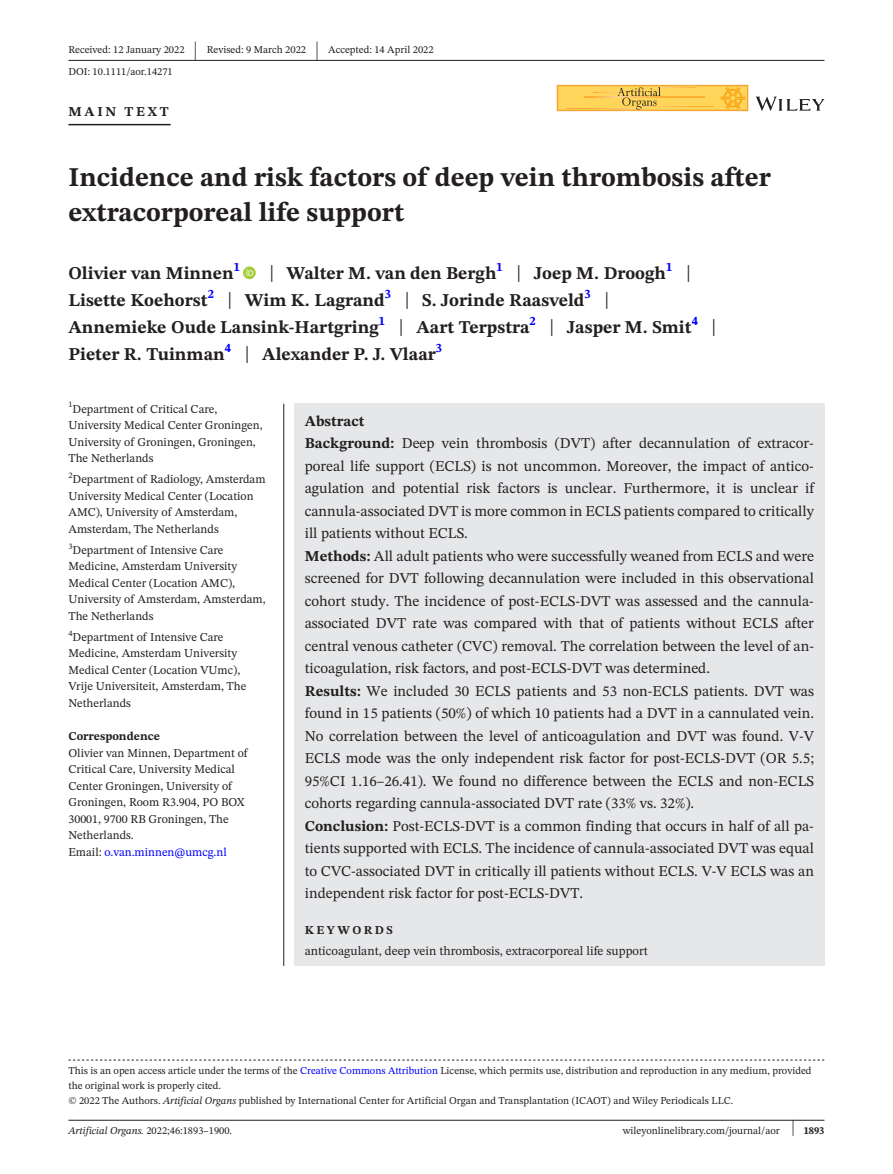
<style>
.page{position:relative;width:893px;height:1174px;background:#fff}
.page>*{position:absolute;margin:0;border:0;box-sizing:border-box;transform-origin:0 0}
.t1{font:700 27px/34.5px "STIX Two Text";color:#231f20}
.t2{font:25.65px "STIX Two Text";color:#231f20;scale:.49 1}
.t3{font:700 18px/27px "STIX Two Text";color:#231f20}
.t4{font:15px/22.5px "STIX Two Text";color:#231f20}
.t5{font:700 13.5px "STIX Two Text";letter-spacing:.2em;color:#231f20}
.t6{font:12.75px "STIX Two Text";color:#231f20}
.t7{font:12px/16.5px "STIX Two Text";color:#231f20}
.t8{font:700 12px "STIX Two Text";color:#231f20}
.t9{font:700 12px "STIX Two Text";letter-spacing:.2em;color:#231f20}
.t10{font:10.5px/15px "STIX Two Text";color:#231f20}
.s1{font-weight:400;font-size:23.4px}
.s2{color:#00f}
.s3{font-weight:700}
.s4{font-style:italic}
.s5{font-size:22.2px}
</style>
<div class="page">
<hr style="left:68px;top:1119px;width:756px;height:1px;background:#231f20">
<svg style="left:756px;top:97px;width:68px;height:14px"></svg>
<svg style="left:557px;top:85px;width:191px;height:26px;background:#f6c64f"></svg>
<hr style="left:68px;top:60px;width:756px;height:1px;background:#231f20">
<hr style="left:68px;top:124px;width:103px;height:1px;background:#231f20">
<svg style="left:243px;top:266px;width:13px;height:13px"></svg>
<svg style="left:246px;top:269px;width:7px;height:7px"></svg>
<svg style="left:68px;top:1059px;width:756px;height:1px"></svg>
<div style="left:294px;top:404px;width:530px;height:562px;background:#e6e7e9"></div>
<hr style="left:283px;top:404px;width:1px;height:562px;background:#231f20">
<p class="t10" style="left:68px;top:42px;width:118px">Received: 12 January 2022</p>
<h2 class="t2" style="left:194px;top:32px;width:8px">|</h2>
<p class="t10" style="left:207px;top:42px;width:101px">Revised: 9 March 2022</p>
<h2 class="t2" style="left:315px;top:32px;width:8px">|</h2>
<p class="t10" style="left:328px;top:42px;width:107px">Accepted: 14 April 2022</p>
<p class="t10" style="left:68px;top:64px;width:106px">DOI: 10.1111/aor.14271</p>
<p class="t5" style="left:68px;top:101px;width:102px">MAIN TEXT</p>
<h1 class="t1" style="left:68px;top:161px;width:704px">Incidence and risk factors of deep vein thrombosis after extracorporeal life support</h1>
<p class="t3" style="left:68px;top:260px;width:173px">Olivier van Minnen<sup>1</sup></p>
<p class="t3" style="left:68px;top:260px;width:649px;text-indent:201px"><span class="s1">|</span> Walter M. van den Bergh<sup>1</sup> <span class="s1">|</span> Joep M. Droogh<sup>1</sup> <span class="s1">| </span>Lisette Koehorst<sup>2</sup> <span class="s1">|</span> Wim K. Lagrand<sup>3</sup> <span class="s1">|</span> S. Jorinde Raasveld<sup>3</sup> <span class="s1">|<br></span>Annemieke Oude Lansink-Hartgring<sup>1</sup> <span class="s1">|</span> Aart Terpstra<sup>2</sup> <span class="s1">|</span> Jasper M. Smit<sup>4</sup> <span class="s1">| </span>Pieter R. Tuinman<sup>4</sup> <span class="s1">|</span> Alexander P. J. Vlaar<sup>3</sup></p>
<p class="t7" style="left:68px;top:400px;width:196px"><sup>1</sup>Department of Critical Care,<br>University Medical Center Groningen,<br>University of Groningen, Groningen,<br>The Netherlands</p>
<p class="t7" style="left:68px;top:471px;width:199px"><sup>2</sup>Department of Radiology, Amsterdam University Medical Center (Location AMC), University of Amsterdam, Amsterdam, The Netherlands</p>
<p class="t7" style="left:68px;top:541px;width:199px"><sup>3</sup>Department of Intensive Care<br>Medicine, Amsterdam University<br>Medical Center (Location AMC),<br>University of Amsterdam, Amsterdam,<br>The Netherlands</p>
<p class="t7" style="left:68px;top:628px;width:179px"><sup>4</sup>Department of Intensive Care<br>Medicine, Amsterdam University<br>Medical Center (Location VUmc),<br>Vrije Universiteit, Amsterdam, The<br>Netherlands</p>
<p class="t8" style="left:68px;top:727px;width:93px">Correspondence</p>
<p class="t7" style="left:68px;top:744px;width:181px">Olivier van Minnen, Department of<br>Critical Care, University Medical<br>Center Groningen, University of<br>Groningen, Room R3.904, PO BOX<br>30001, 9700 RB Groningen, The<br>Netherlands.<br>Email: <span class="s2">o.van.minnen@umcg.nl</span></p>
<p class="t4" style="left:305px;top:409px;width:511px"><span class="s3">Abstract<br>Background:</span> Deep vein thrombosis (DVT) after decannulation of extracor&shy;poreal life support (ECLS) is not uncommon. Moreover, the impact of antico&shy;agulation and potential risk factors is unclear. Furthermore, it is unclear if cannula-associated DVT is more common in ECLS patients compared to critically ill patients without ECLS.<br><span class="s3">Methods:</span> All adult patients who were successfully weaned from ECLS and were screened for DVT following decannulation were included in this observational cohort study. The incidence of post-ECLS-DVT was assessed and the cannula&shy;associated DVT rate was compared with that of patients without ECLS after central venous catheter (CVC) removal. The correlation between the level of an&shy;ticoagulation, risk factors, and post-ECLS-DVT was determined.<br><span class="s3">Results:</span> We included 30 ECLS patients and 53 non-ECLS patients. DVT was found in 15 patients (50%) of which 10 patients had a DVT in a cannulated vein.<br>No correlation between the level of anticoagulation and DVT was found. V-V ECLS mode was the only independent risk factor for post-ECLS-DVT (OR 5.5; 95%CI 1.16–26.41). We found no difference between the ECLS and non-ECLS cohorts regarding cannula-associated DVT rate (33% vs. 32%).<br><span class="s3">Conclusion:</span> Post-ECLS-DVT is a common finding that occurs in half of all pa&shy;tients supported with ECLS. The incidence of cannula-associated DVT was equal to CVC-associated DVT in critically ill patients without ECLS. V-V ECLS was an independent risk factor for post-ECLS-DVT.</p>
<p class="t9" style="left:305px;top:921px;width:90px">KEYWORDS</p>
<p class="t6" style="left:305px;top:942px;width:345px">anticoagulant, deep vein thrombosis, extracorporeal life support</p>
<p class="t10" style="left:68px;top:1063px;width:745px">This is an open access article under the terms of the <span class="s2">Creative Commons Attribution</span> License, which permits use, distribution and reproduction in any medium, provided the original work is properly cited.<br>© 2022 The Authors. <span class="s4">Artificial Organs</span> published by International Center for Artificial Organ and Transplantation (ICAOT) and Wiley Periodicals LLC.</p>
<p class="t10" style="left:68px;top:1123px;width:165px"><span class="s4">Artificial Organs.</span> 2022;46:1893–1900.</p>
<p class="t10" style="left:623px;top:1123px;width:203px">wileyonlinelibrary.com/journal/aor <span class="s5">|</span> <span class="s3">1893</span></p>
</div>
